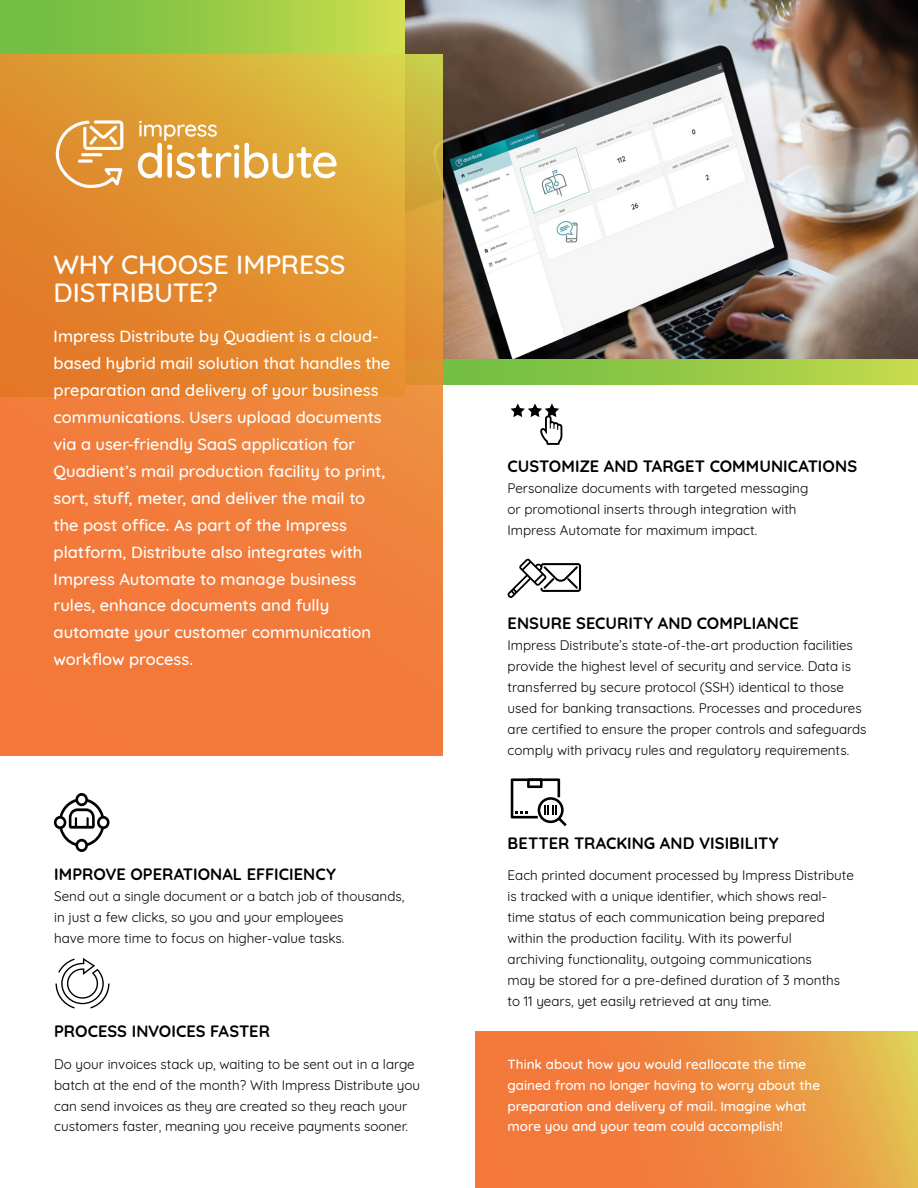
<style>
.page{position:relative;width:918px;height:1188px;background:#fff}
.page>*{position:absolute;margin:0;border:0;box-sizing:border-box;transform-origin:0 0}
.Sub-head2_-_11_pt__C{font:500 26.85px/28.3px "Quicksand";letter-spacing:-.005em;color:#fff}
.Sub-head2_-_11_pt__C-2{font:500 16.5px/26.8px "Quicksand";color:#fff}
.Sub-head2_-_11_pt__C-3{font:700 16.5px "Quicksand";color:#000}
.Body_Copy_-_Quicksan{font:700 16.5px "Quicksand";color:#000}
.Body_Copy_-_Quicksan-2{font:13.5px/20.9px "Quicksand";color:#000}
.Body_Copy_-_Quicksan-3{font:500 13.5px/20.9px "Quicksand";color:#fff}
</style>
<div class="page">
<svg style="left:476px;top:1031px;width:442px;height:157px;background:#ee8b3f"></svg>
<img style="left:405px;top:0;width:513px;height:360px">
<div style="left:0;top:0;width:405px;height:396px;background:linear-gradient(to right,#65ba41,#ccdc4d)"></div>
<div style="left:405px;top:360px;width:513px;height:24px;background:linear-gradient(to right,#63ba41,#c2d84c)"></div>
<svg style="left:507px;top:558px;width:74px;height:40px"></svg>
<svg style="left:0;top:54px;width:442px;height:702px;background:#e98836"></svg>
<svg style="left:54px;top:793px;width:56px;height:59px"></svg>
<svg style="left:56px;top:958px;width:54px;height:51px"></svg>
<svg style="left:511px;top:778px;width:56px;height:48px"></svg>
<svg style="left:511px;top:403px;width:51px;height:42px"></svg>
<svg style="left:245px;top:143px;width:92px;height:35px"></svg>
<svg style="left:138px;top:121px;width:101px;height:57px"></svg>
<svg style="left:56px;top:120px;width:67px;height:68px"></svg>
<hr style="left:81px;top:153px;width:21px;height:3px;background:#fff;border-radius:2px">
<hr style="left:78px;top:160px;width:15px;height:3px;background:#fff;border-radius:2px">
<p class="Sub-head2_-_11_pt__C" style="left:54px;top:247px;width:293px">WHY CHOOSE IMPRESS<br>DISTRIBUTE?</p>
<p class="Sub-head2_-_11_pt__C-2" style="left:54px;top:322px;width:338px">Impress Distribute by Quadient is a cloud&shy;based hybrid mail solution that handles the preparation and delivery of your business communications. Users upload documents via a user-friendly SaaS application for Quadient’s mail production facility to print, sort, stuff, meter, and deliver the mail to the post office. As part of the Impress platform, Distribute also integrates with Impress Automate to manage business rules, enhance documents and fully automate your customer communication workflow process.</p>
<p class="Sub-head2_-_11_pt__C-3" style="left:54px;top:861px;width:283px">IMPROVE OPERATIONAL EFFICIENCY</p>
<p class="Body_Copy_-_Quicksan-2" style="left:54px;top:885px;width:352px">Send out a single document or a batch job of thousands, in just a few clicks, so you and your employees<br>have more time to focus on higher-value tasks.</p>
<p class="Body_Copy_-_Quicksan" style="left:54px;top:1018px;width:217px">PROCESS INVOICES FASTER</p>
<p class="Body_Copy_-_Quicksan-2" style="left:54px;top:1052px;width:368px">Do your invoices stack up, waiting to be sent out in a large batch at the end of the month? With Impress Distribute you can send invoices as they are created so they reach your customers faster, meaning you receive payments sooner.</p>
<p class="Sub-head2_-_11_pt__C-3" style="left:508px;top:453px;width:351px">CUSTOMIZE AND TARGET COMMUNICATIONS</p>
<p class="Body_Copy_-_Quicksan-2" style="left:508px;top:477px;width:302px">Personalize documents with targeted messaging or promotional inserts through integration with<br>Impress Automate for maximum impact.</p>
<p class="Sub-head2_-_11_pt__C-3" style="left:508px;top:610px;width:293px">ENSURE SECURITY AND COMPLIANCE</p>
<p class="Body_Copy_-_Quicksan-2" style="left:508px;top:634px;width:360px">Impress Distribute’s state-of-the-art production facilities provide the highest level of security and service. Data is transferred by secure protocol (SSH) identical to those used for banking transactions. Processes and procedures are certified to ensure the proper controls and safeguards comply with privacy rules and regulatory requirements.</p>
<p class="Body_Copy_-_Quicksan" style="left:508px;top:829px;width:273px">BETTER TRACKING AND VISIBILITY</p>
<p class="Body_Copy_-_Quicksan-2" style="left:508px;top:864px;width:348px">Each printed document processed by Impress Distribute is tracked with a unique identifier, which shows real&shy;time status of each communication being prepared within the production facility. With its powerful<br>archiving functionality, outgoing communications<br>may be stored for a pre-defined duration of 3 months to 11 years, yet easily retrieved at any time.</p>
<p class="Body_Copy_-_Quicksan-3" style="left:508px;top:1052px;width:314px">Think about how you would reallocate the time gained from no longer having to worry about the preparation and delivery of mail. Imagine what more you and your team could accomplish!</p>
</div>
